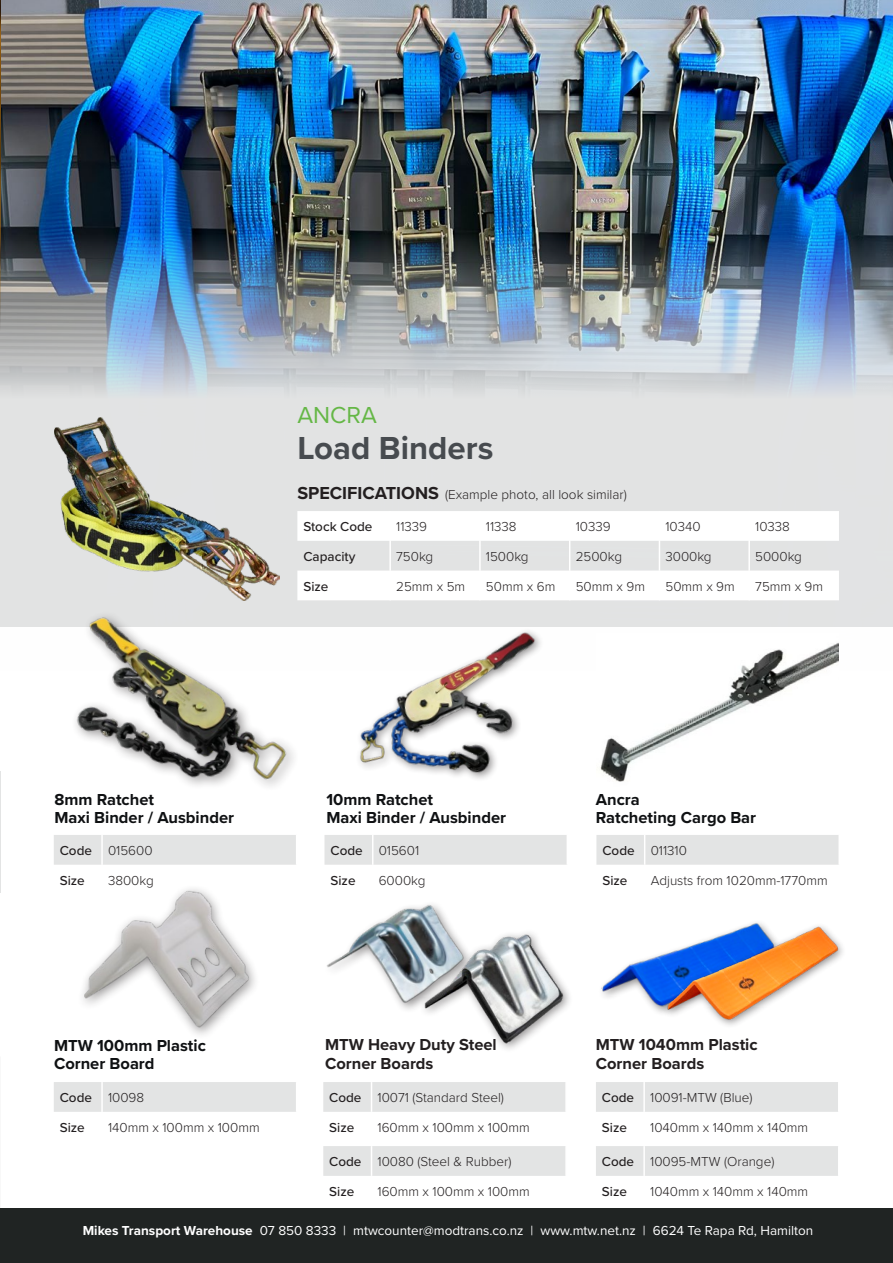
<style>
.page{position:relative;width:893px;height:1263px;background:#fff}
.page>*{position:absolute;margin:0;border:0;box-sizing:border-box;transform-origin:0 0}
.t1{font:700 33px "Proxima Nova";color:#474b4f}
.t2{font:24px "Proxima Nova";color:#65b746}
._11_Product_title_bl{font:700 16.5px/18px "Proxima Nova";color:#0f1113}
.Product_-_heading{font:700 16.5px/19.8px "Proxima Nova";color:#231f20}
.Heading{font:300 13.5px "Proxima Nova";color:#231f20}
.t3{font:13.5px "Proxima Nova";color:#fff}
.BODY{font:300 13.5px "Proxima Nova";color:#231f20}
.Body_bold{font:500 13.5px "Proxima Nova";color:#231f20}
.s1{font-weight:700;font-size:18px}
.s2{font-weight:700}
</style>
<div class="page">
<img style="left:0;top:0;width:893px;height:627px">
<div style="left:54px;top:1082px;width:242px;height:30px;background:#e3e4e4"></div>
<hr style="left:101px;top:1082px;width:2px;height:30px;background:#fff">
<div style="left:0;top:1208px;width:893px;height:55px;background:#202423"></div>
<svg style="left:297px;top:511px;width:542px;height:89px"></svg>
<hr style="left:389px;top:511px;width:2px;height:30px;background:#fff">
<hr style="left:479px;top:511px;width:2px;height:30px;background:#fff">
<hr style="left:569px;top:511px;width:1px;height:30px;background:#fff">
<hr style="left:659px;top:511px;width:1px;height:30px;background:#fff">
<hr style="left:748px;top:511px;width:2px;height:30px;background:#fff">
<hr style="left:389px;top:541px;width:2px;height:30px;background:#fff">
<hr style="left:479px;top:541px;width:2px;height:30px;background:#fff">
<hr style="left:569px;top:541px;width:1px;height:30px;background:#fff">
<hr style="left:659px;top:541px;width:1px;height:30px;background:#fff">
<hr style="left:748px;top:541px;width:2px;height:30px;background:#fff">
<hr style="left:389px;top:571px;width:2px;height:29px;background:#fff">
<hr style="left:479px;top:571px;width:2px;height:29px;background:#fff">
<svg style="left:569px;top:571px;width:1px;height:29px"></svg>
<svg style="left:659px;top:571px;width:1px;height:29px"></svg>
<hr style="left:748px;top:571px;width:2px;height:29px;background:#fff">
<img style="left:54px;top:417px;width:225px;height:183px">
<img style="left:601px;top:954px;width:61px;height:54px">
<div style="left:662px;top:922px;width:184px;height:107px;background:#231f20;opacity:.5"></div>
<img style="left:666px;top:926px;width:173px;height:96px">
<img style="left:327px;top:904px;width:124px;height:105px">
<div style="left:419px;top:929px;width:154px;height:124px;background:#231f20;opacity:.5"></div>
<img style="left:422px;top:932px;width:143px;height:114px">
<img style="left:83px;top:889px;width:172px;height:146px">
<img style="left:600px;top:642px;width:239px;height:140px">
<div style="left:71px;top:610px;width:228px;height:182px;background:#231f20;opacity:.5"></div>
<img style="left:57px;top:613px;width:238px;height:175px">
<img style="left:359px;top:631px;width:177px;height:148px">
<img style="left:0;top:0;width:1px;height:330px">
<hr style="left:0;top:771px;width:1px;height:122px;background:#e3e4e4">
<div style="left:54px;top:835px;width:242px;height:30px;background:#e3e4e4"></div>
<hr style="left:101px;top:835px;width:2px;height:30px;background:#fff">
<hr style="left:101px;top:865px;width:2px;height:29px;background:#fff">
<div style="left:596px;top:835px;width:242px;height:30px;background:#e3e4e4"></div>
<div style="left:324px;top:835px;width:243px;height:30px;background:#e3e4e4"></div>
<svg style="left:323px;top:1082px;width:243px;height:94px"></svg>
<hr style="left:565px;top:1146px;width:2px;height:30px;background:#fff">
<div style="left:596px;top:1082px;width:242px;height:30px;background:#e3e4e4"></div>
<hr style="left:643px;top:1082px;width:2px;height:30px;background:#fff">
<div style="left:596px;top:1146px;width:242px;height:30px;background:#e3e4e4"></div>
<hr style="left:643px;top:1146px;width:2px;height:30px;background:#fff">
<p class="t2" style="left:297px;top:397px;width:81px">ANCRA</p>
<p class="t1" style="left:297px;top:423px;width:198px">Load Binders</p>
<p class="Heading" style="left:297px;top:485px;width:331px"><span class="s1">SPECIFICATIONS</span> (Example photo, all look similar)</p>
<p class="Body_bold" style="left:303px;top:517px;width:71px">Stock Code</p>
<p class="BODY" style="left:396px;top:517px;width:32px">11339</p>
<p class="BODY" style="left:486px;top:517px;width:32px">11338</p>
<p class="BODY" style="left:576px;top:517px;width:36px">10339</p>
<p class="BODY" style="left:665px;top:517px;width:37px">10340</p>
<p class="BODY" style="left:755px;top:517px;width:36px">10338</p>
<p class="Body_bold" style="left:303px;top:546px;width:54px">Capacity</p>
<p class="BODY" style="left:396px;top:546px;width:39px">750kg</p>
<p class="BODY" style="left:486px;top:546px;width:44px">1500kg</p>
<p class="BODY" style="left:576px;top:546px;width:48px">2500kg</p>
<p class="BODY" style="left:665px;top:546px;width:48px">3000kg</p>
<p class="BODY" style="left:755px;top:546px;width:48px">5000kg</p>
<p class="Body_bold" style="left:303px;top:576px;width:27px">Size</p>
<p class="BODY" style="left:396px;top:576px;width:70px">25mm x 5m</p>
<p class="BODY" style="left:486px;top:576px;width:71px">50mm x 6m</p>
<p class="BODY" style="left:576px;top:576px;width:71px">50mm x 9m</p>
<p class="BODY" style="left:665px;top:576px;width:71px">50mm x 9m</p>
<p class="BODY" style="left:755px;top:576px;width:69px">75mm x 9m</p>
<p class="_11_Product_title_bl" style="left:54px;top:790px;width:181px">8mm Ratchet<br>Maxi Binder / Ausbinder</p>
<p class="_11_Product_title_bl" style="left:326px;top:790px;width:181px">10mm Ratchet<br>Maxi Binder / Ausbinder</p>
<p class="_11_Product_title_bl" style="left:596px;top:790px;width:162px">Ancra<br>Ratcheting Cargo Bar</p>
<p class="Body_bold" style="left:60px;top:840px;width:34px">Code</p>
<p class="Heading" style="left:108px;top:840px;width:46px">015600</p>
<p class="Body_bold" style="left:60px;top:870px;width:27px">Size</p>
<p class="Heading" style="left:108px;top:870px;width:47px">3800kg</p>
<p class="Body_bold" style="left:330px;top:840px;width:34px">Code</p>
<p class="Heading" style="left:379px;top:840px;width:42px">015601</p>
<p class="Body_bold" style="left:330px;top:870px;width:27px">Size</p>
<p class="Heading" style="left:379px;top:870px;width:48px">6000kg</p>
<p class="Body_bold" style="left:602px;top:840px;width:34px">Code</p>
<p class="Heading" style="left:651px;top:840px;width:38px">011310</p>
<p class="Body_bold" style="left:602px;top:870px;width:27px">Size</p>
<p class="Heading" style="left:651px;top:870px;width:178px">Adjusts from 1020mm-1770mm</p>
<p class="_11_Product_title_bl" style="left:54px;top:1036px;width:153px">MTW 100mm Plastic<br>Corner Board</p>
<p class="Product_-_heading" style="left:596px;top:1034px;width:163px">MTW 1040mm Plastic<br>Corner Boards</p>
<p class="Product_-_heading" style="left:325px;top:1034px;width:173px">MTW Heavy Duty Steel<br>Corner Boards</p>
<p class="Body_bold" style="left:602px;top:1088px;width:34px">Code</p>
<p class="Heading" style="left:650px;top:1088px;width:104px">10091-MTW (Blue)</p>
<p class="Body_bold" style="left:602px;top:1117px;width:27px">Size</p>
<p class="Heading" style="left:650px;top:1117px;width:160px">1040mm x 140mm x 140mm</p>
<p class="Body_bold" style="left:602px;top:1152px;width:34px">Code</p>
<p class="Heading" style="left:650px;top:1152px;width:126px">10095-MTW (Orange)</p>
<p class="Body_bold" style="left:602px;top:1181px;width:27px">Size</p>
<p class="Heading" style="left:650px;top:1181px;width:160px">1040mm x 140mm x 140mm</p>
<p class="t3" style="left:83px;top:1220px;width:732px"><span class="s2">Mikes Transport Warehouse</span> 07 850 8333 | mtwcounter@modtrans.co.nz | www.mtw.net.nz | 6624 Te Rapa Rd, Hamilton</p>
<p class="Body_bold" style="left:329px;top:1088px;width:34px">Code</p>
<p class="Heading" style="left:378px;top:1088px;width:128px">10071 (Standard Steel)</p>
<p class="Body_bold" style="left:329px;top:1117px;width:27px">Size</p>
<p class="Heading" style="left:378px;top:1117px;width:154px">160mm x 100mm x 100mm</p>
<p class="Body_bold" style="left:329px;top:1152px;width:34px">Code</p>
<p class="Heading" style="left:378px;top:1152px;width:135px">10080 (Steel &amp; Rubber)</p>
<p class="Body_bold" style="left:329px;top:1181px;width:27px">Size</p>
<p class="Heading" style="left:378px;top:1181px;width:154px">160mm x 100mm x 100mm</p>
<p class="Body_bold" style="left:60px;top:1088px;width:34px">Code</p>
<p class="Heading" style="left:108px;top:1088px;width:38px">10098</p>
<p class="Body_bold" style="left:60px;top:1117px;width:27px">Size</p>
<p class="Heading" style="left:108px;top:1117px;width:153px">140mm x 100mm x 100mm</p>
</div>
